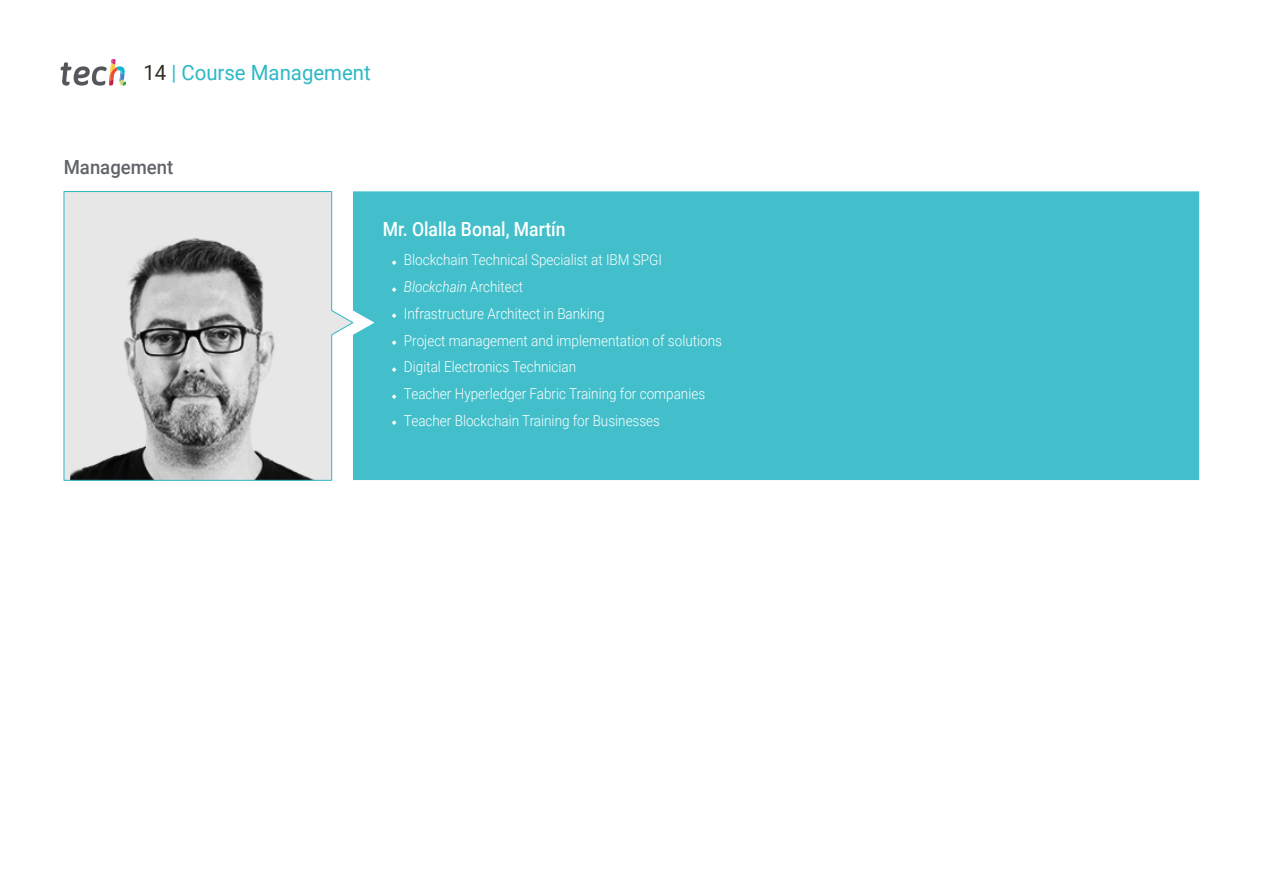
<style>
.page{position:relative;width:1263px;height:893px;background:#fff}
.page>*{position:absolute;margin:0;border:0;box-sizing:border-box;transform-origin:0 0}
.t1{font:21px "Roboto";color:#2db8c5}
.t2{font:500 19.5px "Roboto";color:#fff;scale:.9 1}
.t3{font:500 19.5px "Roboto";color:#61646a;scale:.95 1}
.t4{font:300 15px/26.7px "Roboto";color:#fff;scale:.9 1}
.s1{color:#312e20}
.s2{font-style:italic}
</style>
<div class="page">
<svg style="left:61px;top:59px;width:65px;height:27px"></svg>
<svg style="left:64px;top:191px;width:290px;height:290px;background:#c5c6c6"></svg>
<div style="left:353px;top:191px;width:846px;height:289px;background:#42bfca"></div>
<svg style="left:392px;top:260px;width:5px;height:5px"></svg>
<svg style="left:392px;top:287px;width:5px;height:5px"></svg>
<svg style="left:392px;top:313px;width:5px;height:5px"></svg>
<svg style="left:392px;top:340px;width:5px;height:5px"></svg>
<svg style="left:392px;top:367px;width:5px;height:5px"></svg>
<svg style="left:392px;top:394px;width:5px;height:5px"></svg>
<svg style="left:392px;top:420px;width:5px;height:6px"></svg>
<h1 class="t1" style="left:144px;top:57px;width:229px"><span class="s1">14</span> | Course Management</h1>
<h2 class="t3" style="left:64px;top:154px;width:117px">Management</h2>
<h2 class="t2" style="left:383px;top:215px;width:205px">Mr. Olalla Bonal, Martín</h2>
<p class="t4" style="left:404px;top:246px;width:355px">Blockchain Technical Specialist at IBM SPGI <span class="s2">Blockchain</span> Architect<br>Infrastructure Architect in Banking<br>Project management and implementation of solutions Digital Electronics Technician<br>Teacher Hyperledger Fabric Training for companies Teacher Blockchain Training for Businesses</p>
</div>
